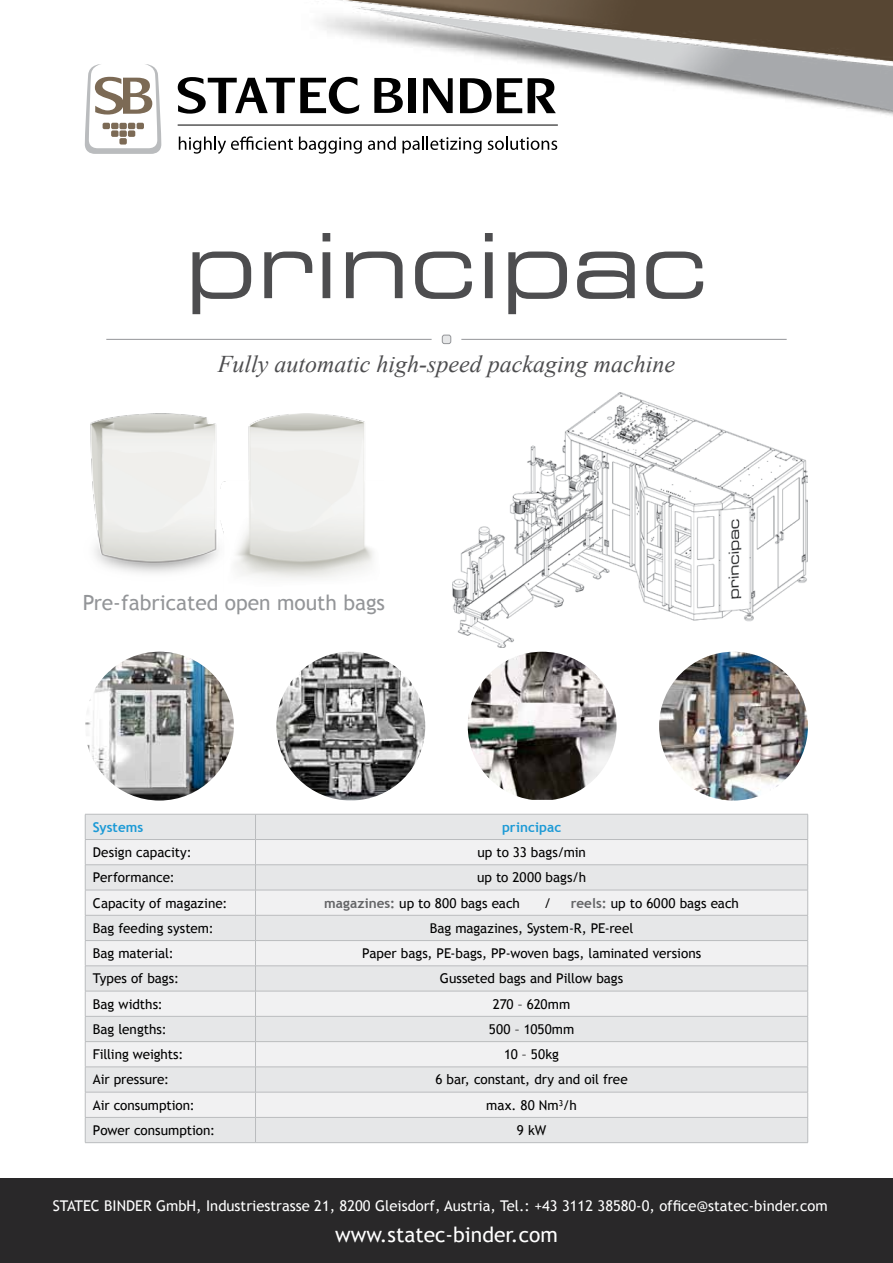
<style>
.page{position:relative;width:893px;height:1263px;background:#fff}
.page>*{position:absolute;margin:0;border:0;box-sizing:border-box;transform-origin:0 0}
.t1{font:90px "Eurostile LT Std Ex 2";color:#4d4d4f}
.t2{font:italic 24px "Times New Roman";color:#4d4d4f}
.t3{font:21px "Trebuchet MS";color:#939598}
.t4{font:21px "Trebuchet MS";color:#fff}
.t5{font:14.85px "Trebuchet MS";color:#fff}
.t6{font:13.5px "Trebuchet MS";letter-spacing:-.005em;color:#000}
.t7{font:700 13.5px "Trebuchet MS";letter-spacing:.005em;color:#1c9ad6}
.s1{font-weight:700;color:#636466}
</style>
<div class="page">
<div style="left:0;top:1178px;width:893px;height:85px;background:#292829"></div>
<img style="left:90px;top:414px;width:129px;height:159px">
<img style="left:220px;top:414px;width:153px;height:165px">
<img style="left:453px;top:392px;width:355px;height:255px">
<img style="left:85px;top:652px;width:149px;height:148px;border-radius:74px">
<img style="left:276px;top:652px;width:149px;height:148px;border-radius:74px">
<img style="left:468px;top:652px;width:149px;height:148px">
<img style="left:659px;top:652px;width:149px;height:148px;border-radius:74px">
<img style="left:84px;top:0;width:809px;height:145px">
<svg style="left:85px;top:64px;width:76px;height:90px"></svg>
<div style="left:119px;top:138px;width:8px;height:7px;background:#7c6a55;border-radius:2px"></div>
<div style="left:119px;top:130px;width:8px;height:7px;background:#7c6a55;border-radius:2px"></div>
<div style="left:111px;top:130px;width:8px;height:7px;background:#7c6a55;border-radius:2px"></div>
<div style="left:128px;top:130px;width:7px;height:7px;background:#7c6a55;border-radius:2px"></div>
<div style="left:111px;top:123px;width:8px;height:6px;background:#7c6a55;border-radius:2px"></div>
<div style="left:103px;top:123px;width:7px;height:6px;background:#7c6a55;border-radius:2px"></div>
<div style="left:128px;top:123px;width:7px;height:6px;background:#7c6a55;border-radius:2px"></div>
<div style="left:137px;top:123px;width:7px;height:6px;background:#7c6a55;border-radius:2px"></div>
<div style="left:119px;top:123px;width:8px;height:6px;background:#7c6a55;border-radius:2px"></div>
<svg style="left:179px;top:136px;width:114px;height:18px"></svg>
<svg style="left:299px;top:137px;width:63px;height:17px"></svg>
<svg style="left:368px;top:137px;width:28px;height:13px"></svg>
<svg style="left:402px;top:137px;width:80px;height:17px"></svg>
<svg style="left:488px;top:137px;width:69px;height:13px"></svg>
<svg style="left:178px;top:77px;width:181px;height:37px"></svg>
<svg style="left:374px;top:78px;width:29px;height:35px"></svg>
<svg style="left:423px;top:78px;width:30px;height:35px"></svg>
<svg style="left:460px;top:78px;width:62px;height:35px"></svg>
<svg style="left:528px;top:78px;width:28px;height:35px"></svg>
<div style="left:408px;top:78px;width:7px;height:35px;background:#000"></div>
<hr style="left:178px;top:125px;width:380px;height:1px;background:#000">
<hr style="left:106px;top:339px;width:326px;height:1px;background:#939598">
<hr style="left:461px;top:339px;width:326px;height:1px;background:#939598">
<div style="left:442px;top:335px;width:9px;height:9px;background:#e6e7e8;border-radius:2px"></div>
<div style="left:442px;top:335px;width:9px;height:9px;border:1px solid #939598;border-radius:2px"></div>
<div style="left:86px;top:815px;width:721px;height:327px;background:#e6e7e8"></div>
<svg style="left:86px;top:840px;width:721px;height:277px;fill:#f1f1f2"></svg>
<hr style="left:85px;top:814px;width:170px;height:1px;background:#babcbe">
<hr style="left:255px;top:814px;width:553px;height:1px;background:#babcbe">
<hr style="left:85px;top:839px;width:170px;height:1px;background:#babcbe">
<hr style="left:255px;top:839px;width:553px;height:1px;background:#babcbe">
<hr style="left:85px;top:864px;width:170px;height:1px;background:#babcbe">
<hr style="left:255px;top:864px;width:553px;height:1px;background:#babcbe">
<hr style="left:85px;top:890px;width:170px;height:1px;background:#babcbe">
<hr style="left:255px;top:890px;width:553px;height:1px;background:#babcbe">
<hr style="left:85px;top:915px;width:170px;height:1px;background:#babcbe">
<hr style="left:255px;top:915px;width:553px;height:1px;background:#babcbe">
<hr style="left:85px;top:940px;width:170px;height:1px;background:#babcbe">
<hr style="left:255px;top:940px;width:553px;height:1px;background:#babcbe">
<hr style="left:85px;top:965px;width:170px;height:1px;background:#babcbe">
<hr style="left:255px;top:965px;width:553px;height:1px;background:#babcbe">
<hr style="left:85px;top:991px;width:170px;height:1px;background:#babcbe">
<hr style="left:255px;top:991px;width:553px;height:1px;background:#babcbe">
<hr style="left:85px;top:1016px;width:170px;height:1px;background:#babcbe">
<hr style="left:255px;top:1016px;width:553px;height:1px;background:#babcbe">
<hr style="left:85px;top:1041px;width:170px;height:1px;background:#babcbe">
<hr style="left:255px;top:1041px;width:553px;height:1px;background:#babcbe">
<hr style="left:85px;top:1066px;width:170px;height:1px;background:#babcbe">
<hr style="left:255px;top:1066px;width:553px;height:1px;background:#babcbe">
<hr style="left:85px;top:1092px;width:170px;height:1px;background:#babcbe">
<hr style="left:255px;top:1092px;width:553px;height:1px;background:#babcbe">
<hr style="left:85px;top:1117px;width:170px;height:1px;background:#babcbe">
<svg style="left:85px;top:815px;width:1px;height:327px"></svg>
<hr style="left:255px;top:1117px;width:553px;height:1px;background:#babcbe">
<svg style="left:255px;top:815px;width:1px;height:327px"></svg>
<svg style="left:807px;top:815px;width:1px;height:327px"></svg>
<hr style="left:85px;top:1142px;width:170px;height:1px;background:#babcbe">
<hr style="left:255px;top:1142px;width:553px;height:1px;background:#babcbe">
<h1 class="t1" style="left:185px;top:204px;width:524px">principac</h1>
<h2 class="t2" style="left:218px;top:347px;width:459px">Fully automatic high-speed packaging machine</h2>
<h3 class="t3" style="left:83px;top:590px;width:304px">Pre-fabricated open mouth bags</h3>
<p class="t7" style="left:93px;top:819px;width:52px">Systems</p>
<p class="t7" style="left:502px;top:819px;width:61px">principac</p>
<p class="t6" style="left:93px;top:844px;width:100px">Design capacity:</p>
<p class="t6" style="left:477px;top:844px;width:110px">up to 33 bags/min</p>
<p class="t6" style="left:93px;top:870px;width:83px">Performance:</p>
<p class="t6" style="left:477px;top:870px;width:111px">up to 2000 bags/h</p>
<p class="t6" style="left:93px;top:895px;width:136px">Capacity of magazine:</p>
<p class="t6" style="left:324px;top:895px;width:197px"><span class="s1">magazines:</span> up to 800 bags each</p>
<p class="t6" style="left:544px;top:895px;width:9px">/</p>
<p class="t6" style="left:571px;top:895px;width:170px"><span class="s1">reels:</span> up to 6000 bags each</p>
<p class="t6" style="left:93px;top:920px;width:122px">Bag feeding system:</p>
<p class="t6" style="left:430px;top:920px;width:205px">Bag magazines, System-R, PE-reel</p>
<p class="t6" style="left:93px;top:945px;width:82px">Bag material:</p>
<p class="t6" style="left:362px;top:945px;width:341px">Paper bags, PE-bags, PP-woven bags, laminated versions</p>
<p class="t6" style="left:93px;top:971px;width:88px">Types of bags:</p>
<p class="t6" style="left:440px;top:971px;width:185px">Gusseted bags and Pillow bags</p>
<p class="t6" style="left:93px;top:996px;width:71px">Bag widths:</p>
<p class="t6" style="left:493px;top:996px;width:79px">270 – 620mm</p>
<p class="t6" style="left:93px;top:1021px;width:75px">Bag lengths:</p>
<p class="t6" style="left:489px;top:1021px;width:87px">500 – 1050mm</p>
<p class="t6" style="left:93px;top:1046px;width:92px">Filling weights:</p>
<p class="t6" style="left:504px;top:1046px;width:56px">10 – 50kg</p>
<p class="t6" style="left:93px;top:1072px;width:78px">Air pressure:</p>
<p class="t6" style="left:435px;top:1072px;width:194px">6 bar, constant, dry and oil free</p>
<p class="t6" style="left:93px;top:1097px;width:103px">Air consumption:</p>
<p class="t6" style="left:486px;top:1097px;width:92px">max. 80 Nm³/h</p>
<p class="t6" style="left:93px;top:1122px;width:124px">Power consumption:</p>
<p class="t6" style="left:517px;top:1122px;width:31px">9 kW</p>
<p class="t5" style="left:53px;top:1197px;width:776px">STATEC BINDER GmbH, Industriestrasse 21, 8200 Gleisdorf, Austria, Tel.: +43 3112 38580-0, office@statec-binder.com</p>
<h3 class="t4" style="left:335px;top:1222px;width:224px">www.statec-binder.com</h3>
</div>
